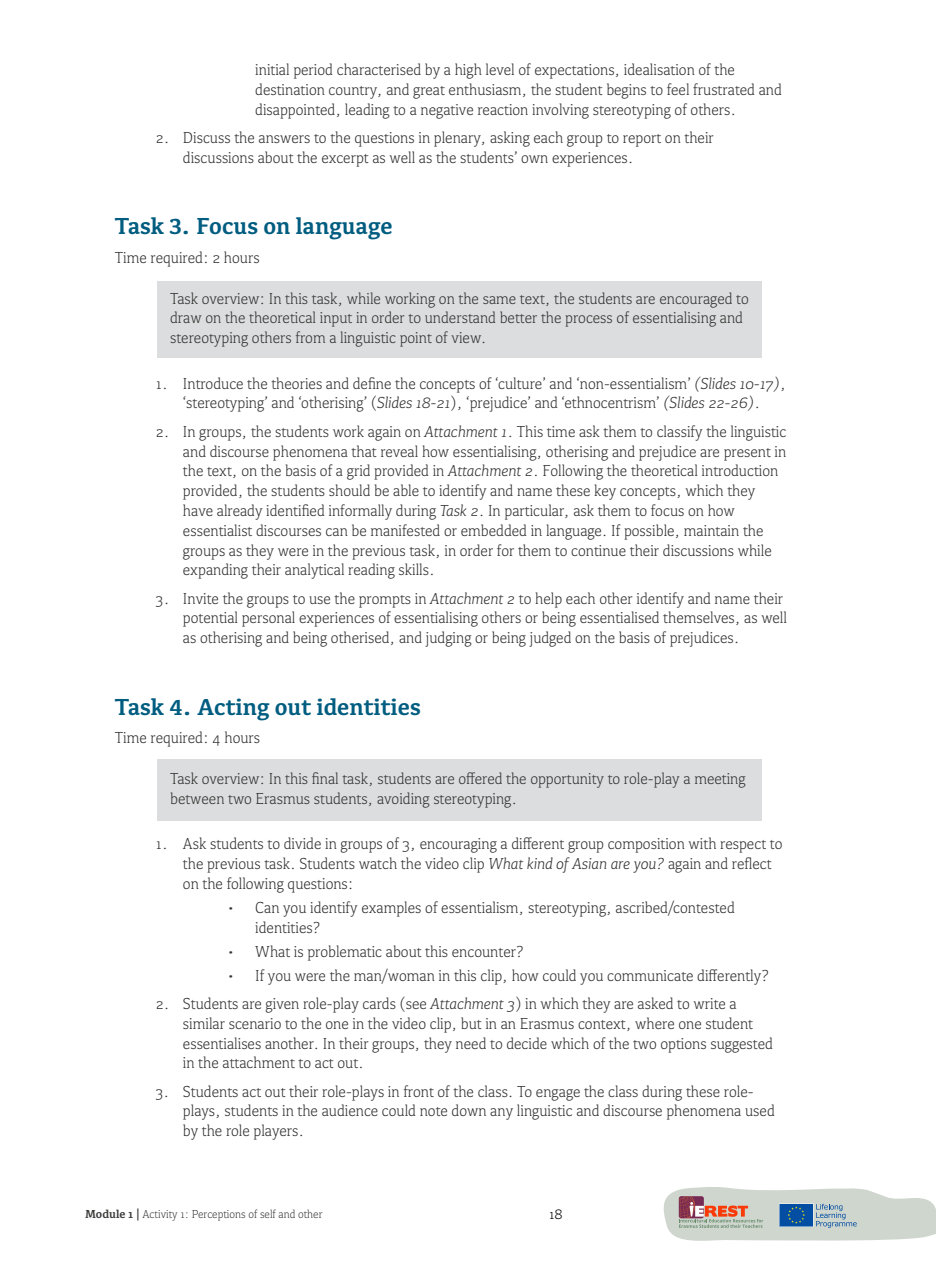
<style>
.page{position:relative;width:936px;height:1263px;background:#fff}
.page>*{position:absolute;margin:0;border:0;box-sizing:border-box;transform-origin:0 0}
.t1{font:700 24px "Kefa II Pro";color:#005d80}
.t2{font:300 16.5px/19.8px "Kefa II Pro";color:#333}
.t3{font:300 15px "Kefa II Pro";color:#000}
.t4{font:300 12px "Kefa II Pro";color:#3c3c3b}
.s1{font-style:italic}
.s2{font-weight:700}
</style>
<div class="page">
<svg style="left:663px;top:1187px;width:272px;height:54px;background:#c5c9c7"></svg>
<div style="left:157px;top:759px;width:604px;height:62px;background:#dcddde"></div>
<div style="left:157px;top:281px;width:604px;height:77px;background:#dcddde"></div>
<p class="t2" style="left:255px;top:60px;width:528px">initial period characterised by a high level of expectations, idealisation of the destination country, and great enthusiasm, the student begins to feel frustrated and disappointed, leading to a negative reaction involving stereotyping of others.</p>
<p class="t2" style="left:183px;top:128px;width:532px;text-indent:-27px">2. Discuss the answers to the questions in plenary, asking each group to report on their discussions about the excerpt as well as the students’ own experiences.</p>
<p class="t1" style="left:115px;top:212px;width:279px">Task 3. Focus on language</p>
<p class="t2" style="left:115px;top:247px;width:146px">Time required: 2 hours</p>
<p class="t2" style="left:170px;top:288px;width:580px">Task overview: In this task, while working on the same text, the students are encouraged to draw on the theoretical input in order to understand better the process of essentialising and stereotyping others from a linguistic point of view.</p>
<p class="t2" style="left:156px;top:373px;width:631px;text-align:center">1. Introduce the theories and define the concepts of ‘culture’ and ‘non-essentialism’ <span class="s1">(Slides 10-17)</span>, ‘stereotyping’ and ‘otherising’ (<span class="s1">Slides 18-21</span>), ‘prejudice’ and ‘ethnocentrism’ <span class="s1">(Slides 22-26)</span>.</p>
<p class="t2" style="left:183px;top:421px;width:605px;text-indent:-27px">2. In groups, the students work again on <span class="s1">Attachment 1</span>. This time ask them to classify the linguistic and discourse phenomena that reveal how essentialising, otherising and prejudice are present in the text, on the basis of a grid provided in <span class="s1">Attachment 2</span>. Following the theoretical introduction provided, the students should be able to identify and name these key concepts, which they have already identified informally during <span class="s1">Task 2</span>. In particular, ask them to focus on how essentialist discourses can be manifested or embedded in language. If possible, maintain the groups as they were in the previous task, in order for them to continue their discussions while expanding their analytical reading skills.</p>
<p class="t2" style="left:183px;top:588px;width:605px;text-indent:-27px">3. Invite the groups to use the prompts in <span class="s1">Attachment 2</span> to help each other identify and name their potential personal experiences of essentialising others or being essentialised themselves, as well as otherising and being otherised, and judging or being judged on the basis of prejudices.</p>
<p class="t1" style="left:115px;top:692px;width:307px">Task 4. Acting out identities</p>
<p class="t2" style="left:115px;top:727px;width:147px">Time required: 4 hours</p>
<p class="t2" style="left:170px;top:768px;width:577px">Task overview: In this final task, students are offered the opportunity to role-play a meeting between two Erasmus students, avoiding stereotyping.</p>
<p class="t2" style="left:183px;top:834px;width:601px;text-indent:-27px">1. Ask students to divide in groups of 3, encouraging a different group composition with respect to the previous task. Students watch the video clip <span class="s1">What kind of Asian are you?</span> again and reflect on the following questions:</p>
<p class="t2" style="left:255px;top:897px;width:481px;text-indent:-27px">• Can you identify examples of essentialism, stereotyping, ascribed/contested identities?</p>
<p class="t2" style="left:228px;top:941px;width:297px">• What is problematic about this encounter?</p>
<p class="t2" style="left:228px;top:965px;width:542px">• If you were the man/woman in this clip, how could you communicate differently?</p>
<p class="t2" style="left:183px;top:993px;width:591px;text-indent:-27px">2. Students are given role-play cards (see <span class="s1">Attachment 3</span>) in which they are asked to write a similar scenario to the one in the video clip, but in an Erasmus context, where one student essentialises another. In their groups, they need to decide which of the two options suggested in the attachment to act out.</p>
<p class="t2" style="left:183px;top:1081px;width:593px;text-indent:-27px">3. Students act out their role-plays in front of the class. To engage the class during these role&shy;plays, students in the audience could note down any linguistic and discourse phenomena used by the role players.</p>
<p class="t4" style="left:85px;top:1207px;width:239px"><span class="s2">Module 1 |</span> Activity 1: Perceptions of self and other</p>
<p class="t3" style="left:549px;top:1205px;width:15px">18</p>
</div>
